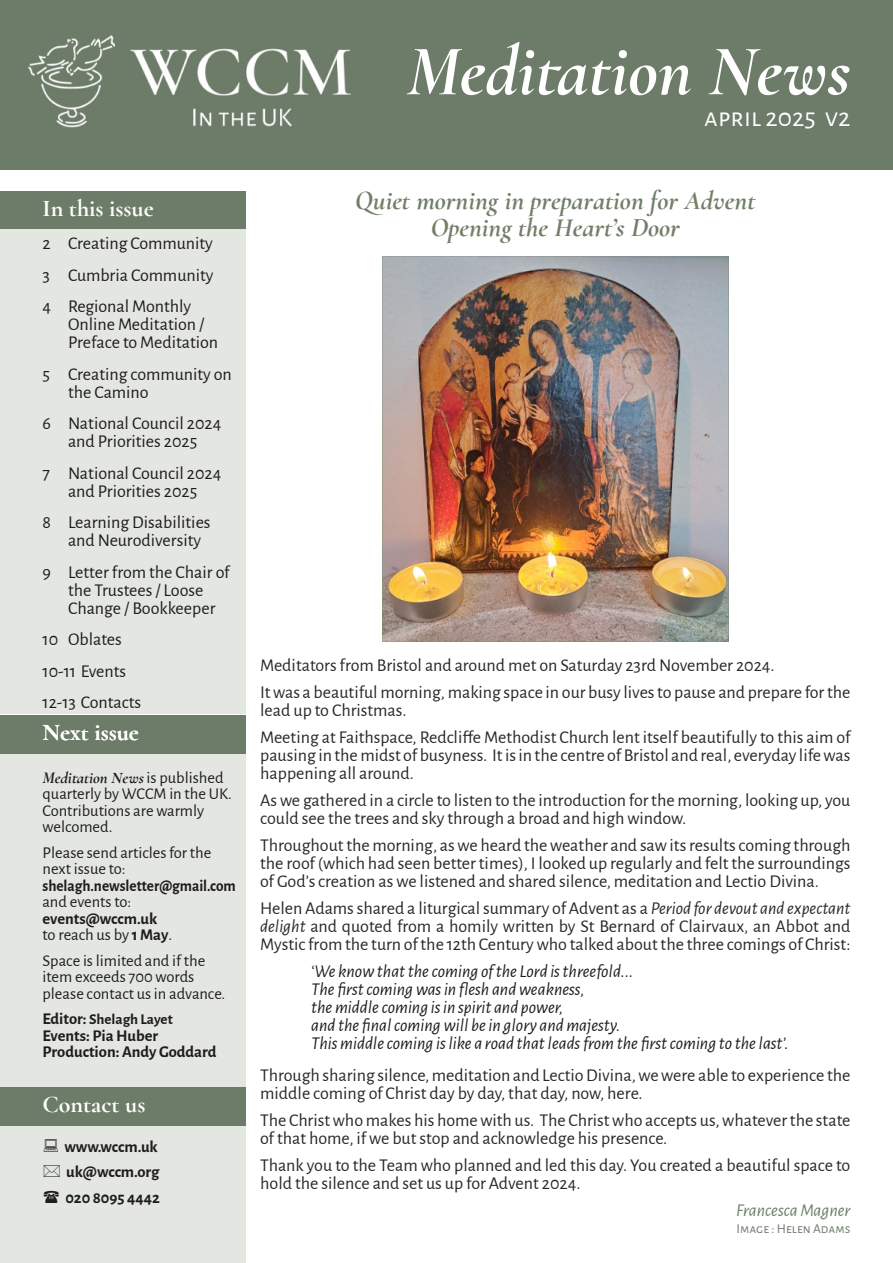
<style>
.page{position:relative;width:893px;height:1263px;background:#fff}
.page>*{position:absolute;margin:0;border:0;box-sizing:border-box;transform-origin:0 0}
.t1{font:italic 700 72.3px "Cormorant Garamond";color:#fff}
.t2{font:italic 700 27px/27px "Cormorant Garamond";color:#727f68;text-align:center}
.t3{font:27px "Alegreya Sans SC";color:#fff}
.t4{font:700 24px "Cormorant Garamond";color:#fff}
.t5{font:18px/18px "Alegreya Sans";color:#2a2725}
.t6{font:18px/18px "Alegreya Sans";color:#1d1d1b}
.t7{font:italic 18px/18px "Alegreya Sans";color:#1d1d1b}
.t8{font:italic 18px "Alegreya Sans";color:#6c7c69}
.t9{font:16.5px/16.5px "Alegreya Sans";color:#1d1d1b}
.t10{font:700 16.5px/16.5px "Alegreya Sans";color:#1d1d1b}
.t11{font:700 16.5px "Alegreya Sans";color:#1d1d1b;scale:.92 1}
.t12{font:italic 700 16.5px "Cormorant Garamond";color:#1d1d1b}
.t13{font:700 15px "Alegreya Sans";color:#1d1d1b}
.t14{font:13.5px "Alegreya Sans SC";color:#6c7c69}
.s1{font-family:"Alegreya Sans";font-weight:400;font-style:normal}
.s2{font-weight:400}
.s3{font-size:16.5px}
.s4{font-style:italic}
</style>
<div class="page">
<div style="left:0;top:0;width:893px;height:170px;background:#6c7c69"></div>
<div style="left:0;top:754px;width:245px;height:509px;background:#e4e6e2"></div>
<div style="left:0;top:716px;width:245px;height:38px;background:#6c7c69"></div>
<div style="left:0;top:191px;width:245px;height:39px;background:#6c7c69"></div>
<div style="left:0;top:230px;width:245px;height:484px;background:#e4e6e2"></div>
<div style="left:0;top:1087px;width:245px;height:39px;background:#6c7c69"></div>
<img style="left:28px;top:35px;width:323px;height:93px">
<img style="left:382px;top:257px;width:347px;height:384px">
<h3 class="t4" style="left:43px;top:194px;width:113px">In this issue</h3>
<p class="t6" style="left:43px;top:228px;width:172px;line-height:31.5px;text-align:justify">2 Creating Community 3 Cumbria Community 4 Regional Monthly</p>
<p class="t6" style="left:68px;top:316px;width:152px">Online Meditation /<br>Preface to Meditation</p>
<p class="t6" style="left:68px;top:365px;width:165px;text-indent:-26px">5 Creating community on the Camino</p>
<p class="t6" style="left:43px;top:415px;width:180px;text-align:center">6 National Council 2024 and Priorities 2025</p>
<p class="t6" style="left:43px;top:464px;width:180px;text-align:center">7 National Council 2024 and Priorities 2025</p>
<p class="t6" style="left:68px;top:514px;width:144px;text-indent:-26px">8 Learning Disabilities and Neurodiversity</p>
<p class="t6" style="left:68px;top:563px;width:163px;text-indent:-26px">9 Letter from the Chair of the Trustees / Loose<br>Change / Bookkeeper</p>
<p class="t6" style="left:43px;top:624px;width:100px;line-height:31.5px">10 Oblates<br>10-11 Events<br>12-13 Contacts</p>
<h3 class="t4" style="left:43px;top:718px;width:98px">Next issue</h3>
<p class="t12" style="left:43px;top:767px;width:183px">Meditation News <span class="s1">is published</span></p>
<p class="t9" style="left:43px;top:786px;width:191px">quarterly by WCCM in the UK.<br>Contributions are warmly welcomed.</p>
<p class="t9" style="left:43px;top:844px;width:170px">Please send articles for the next issue to:</p>
<p class="t11" style="left:43px;top:877px;width:211px">shelagh.newsletter@gmail.com</p>
<p class="t9" style="left:43px;top:894px;width:90px">and events to:</p>
<p class="t10" style="left:43px;top:910px;width:131px">events@wccm.uk <span class="s2">to reach us by</span> 1 May<span class="s2">.</span></p>
<p class="t9" style="left:43px;top:952px;width:184px">Space is limited and if the item exceeds 700 words please contact us in advance.</p>
<p class="t13" style="left:43px;top:1012px;width:132px"><span class="s3">Editor:</span> Shelagh Layet</p>
<p class="t10" style="left:43px;top:1027px;width:175px">Events: Pia Huber<br>Production: Andy Goddard</p>
<h3 class="t4" style="left:43px;top:1090px;width:104px">Contact us</h3>
<p class="t10" style="left:64px;top:1134px;width:97px;line-height:25.5px">www.wccm.uk uk@wccm.org<br>020 8095 4442</p>
<h1 class="t1" style="left:406px;top:27px;width:446px">Meditation News</h1>
<h2 class="t3" style="left:704px;top:105px;width:148px">april 2025 v2</h2>
<h2 class="t2" style="left:355px;top:187px;width:402px">Quiet morning in preparation for Advent<br>Opening the Heart’s Door</h2>
<p class="t5" style="left:260px;top:652px;width:592px;line-height:27px">Meditators from Bristol and around met on Saturday 23rd November 2024.<br>It was a beautiful morning, making space in our busy lives to pause and prepare for the</p>
<p class="t5" style="left:260px;top:697px;width:592px;line-height:27px">lead up to Christmas.<br>Meeting at Faithspace, Redcliffe Methodist Church lent itself beautifully to this aim of</p>
<p class="t5" style="left:260px;top:747px;width:592px">pausing in the midst of busyness. It is in the centre of Bristol and real, everyday life was happening all around.</p>
<p class="t5" style="left:260px;top:792px;width:592px">As we gathered in a circle to listen to the introduction for the morning, looking up, you could see the trees and sky through a broad and high window.</p>
<p class="t5" style="left:260px;top:837px;width:592px;text-align:justify">Throughout the morning, as we heard the weather and saw its results coming through the roof (which had seen better times), I looked up regularly and felt the surroundings of God’s creation as we listened and shared silence, meditation and Lectio Divina.</p>
<p class="t5" style="left:260px;top:900px;width:592px;text-align:justify">Helen Adams shared a liturgical summary of Advent as a <span class="s4">Period for devout and expectant delight</span> and quoted from a homily written by St Bernard of Clairvaux, an Abbot and Mystic from the turn of the 12th Century who talked about the three comings of Christ:</p>
<p class="t7" style="left:311px;top:963px;width:479px">‘We know that the coming of the Lord is threefold...<br>The first coming was in flesh and weakness,<br>the middle coming is in spirit and power,<br>and the final coming will be in glory and majesty.<br>This middle coming is like a road that leads from the first coming to the last’.</p>
<p class="t5" style="left:260px;top:1066px;width:592px">Through sharing silence, meditation and Lectio Divina, we were able to experience the middle coming of Christ day by day, that day, now, here.</p>
<p class="t5" style="left:260px;top:1111px;width:592px">The Christ who makes his home with us. The Christ who accepts us, whatever the state of that home, if we but stop and acknowledge his presence.</p>
<p class="t5" style="left:260px;top:1156px;width:592px">Thank you to the Team who planned and led this day. You created a beautiful space to hold the silence and set us up for Advent 2024.</p>
<p class="t8" style="left:736px;top:1201px;width:116px">Francesca Magner</p>
<p class="t14" style="left:736px;top:1222px;width:115px">Image : Helen Adams</p>
</div>
